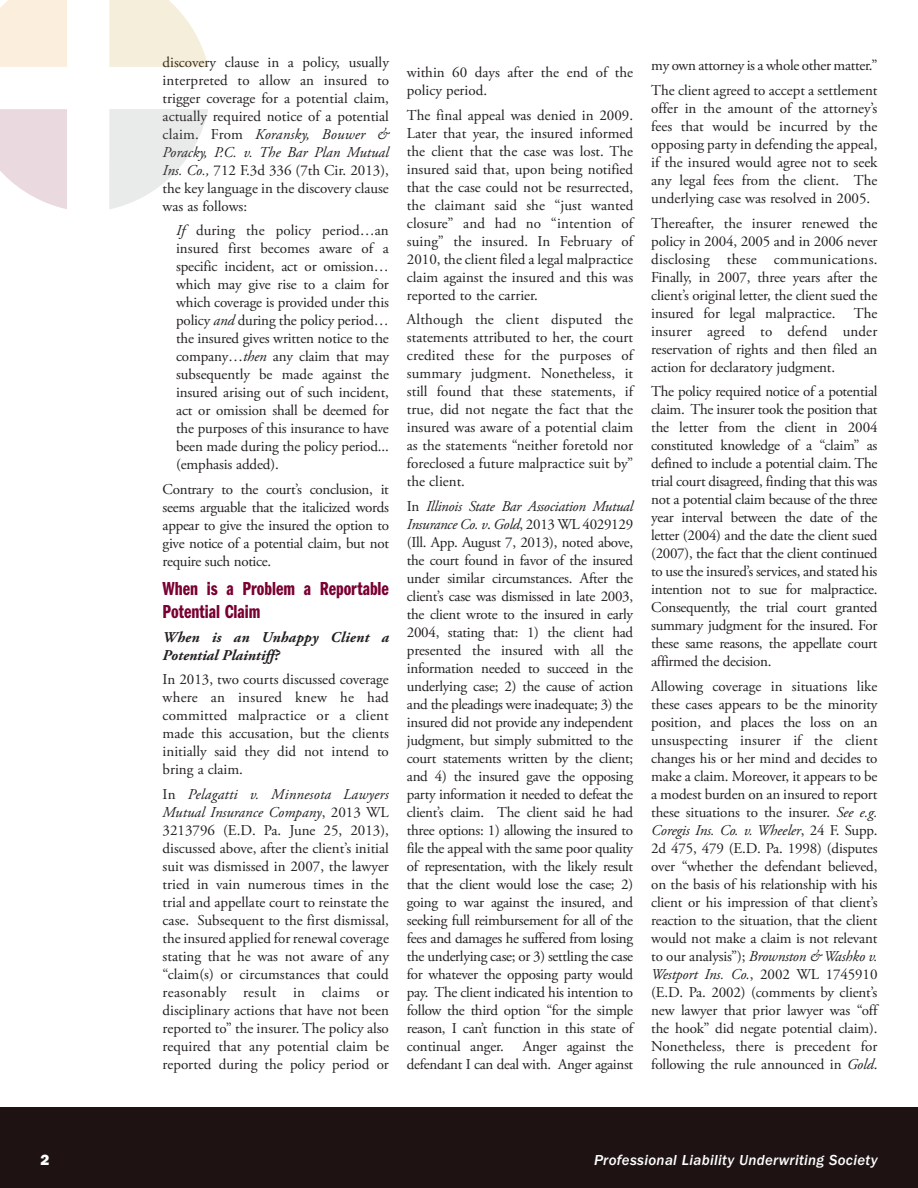
<style>
.page{position:relative;width:918px;height:1188px;background:#fff}
.page>*{position:absolute;margin:0;border:0;box-sizing:border-box;transform-origin:0 0}
.Block_Text_1{font:19.5px/22.5px "ITC Franklin Gothic Std Dm Cp";color:#790032}
.Block_Text_1-2{font:15px/18px "Adobe Garamond Pro";color:#231f20;text-align:justify}
.Body_Text_First_Inde{font:15px/18px "Adobe Garamond Pro";letter-spacing:-.01em;color:#231f20;text-align:justify}
.Title_Bold{font:15px/18px "Adobe Garamond Pro";color:#231f20;text-align:justify}
.Block_Text_1-3{font:15px/18px "Adobe Garamond Pro";letter-spacing:-.02em;color:#231f20;text-align:right}
.Block_Text_1-4{font:italic 700 15px/18px "Adobe Garamond Pro";color:#231f20}
.t1{font:15px "ITC Franklin Gothic Std Med It";letter-spacing:.02em;color:#fff}
.t2{font:15px "ITC Franklin Gothic Std Hvy";color:#fff}
.s1{font-style:italic}
</style>
<div class="page">
<div style="left:0;top:1107px;width:918px;height:81px;background:#1e1312"></div>
<svg style="left:109px;top:109px;width:99px;height:100px"></svg>
<svg style="left:109px;top:0;width:99px;height:67px;background:#f6f0df"></svg>
<div style="left:0;top:0;width:67px;height:67px;background:#fbeedc"></div>
<svg style="left:0;top:109px;width:67px;height:100px;background:#eddee4"></svg>
<p class="Title_Bold" style="left:163px;top:53px;width:228px">discovery clause in a policy, usually interpreted to allow an insured to trigger coverage for a potential claim, actually required notice of a potential claim. From <span class="s1">Koransky, Bouwer &amp; Poracky, P.C. v. The Bar Plan Mutual Ins. Co.,</span> 712 F.3d 336 (7th Cir. 2013), the key language in the discovery clause was as follows:</p>
<p class="Block_Text_1-2" style="left:176px;top:222px;width:214px"><span class="s1">If</span> during the policy period…an insured first becomes aware of a specific incident, act or omission… which may give rise to a claim for which coverage is provided under this policy <span class="s1">and</span> during the policy period… the insured gives written notice to the company…<span class="s1">then</span> any claim that may subsequently be made against the insured arising out of such incident, act or omission shall be deemed for the purposes of this insurance to have been made during the policy period... (emphasis added).</p>
<p class="Block_Text_1-2" style="left:163px;top:481px;width:228px">Contrary to the court’s conclusion, it seems arguable that the italicized words appear to give the insured the option to give notice of a potential claim, but not require such notice.</p>
<p class="Block_Text_1" style="left:163px;top:578px;width:228px">When is a Problem a Reportable<br>Potential Claim</p>
<p class="Block_Text_1-4" style="left:163px;top:628px;width:228px">When is an Unhappy Client a<br>Potential Plaintiff?</p>
<p class="Block_Text_1-2" style="left:163px;top:671px;width:228px">In 2013, two courts discussed coverage where an insured knew he had committed malpractice or a client made this accusation, but the clients initially said they did not intend to bring a claim.</p>
<p class="Block_Text_1-2" style="left:163px;top:786px;width:228px">In <span class="s1">Pelagatti v. Minnesota Lawyers Mutual Insurance Company</span>, 2013 WL 3213796 (E.D. Pa. June 25, 2013), discussed above, after the client’s initial suit was dismissed in 2007, the lawyer tried in vain numerous times in the trial and appellate court to reinstate the case. Subsequent to the first dismissal, the insured applied for renewal coverage stating that he was not aware of any “claim(s) or circumstances that could reasonably result in claims or disciplinary actions that have not been reported to” the insurer. The policy also required that any potential claim be reported during the policy period or</p>
<p class="Block_Text_1-2" style="left:407px;top:64px;width:228px">within 60 days after the end of the policy period.</p>
<p class="Block_Text_1-2" style="left:407px;top:106px;width:228px">The final appeal was denied in 2009.<br>Later that year, the insured informed the client that the case was lost. The insured said that, upon being notified that the case could not be resurrected, the claimant said she “just wanted closure” and had no “intention of suing” the insured. In February of 2010, the client filed a legal malpractice claim against the insured and this was reported to the carrier.</p>
<p class="Block_Text_1-2" style="left:407px;top:311px;width:228px">Although the client disputed the statements attributed to her, the court credited these for the purposes of summary judgment. Nonetheless, it still found that these statements, if true, did not negate the fact that the insured was aware of a potential claim as the statements “neither foretold nor foreclosed a future malpractice suit by” the client.</p>
<p class="Block_Text_1-2" style="left:407px;top:498px;width:228px">In <span class="s1">Illinois State Bar Association Mutual Insurance Co. v</span>. <span class="s1">Gold</span>, 2013 WL 4029129 (Ill. App. August 7, 2013), noted above, the court found in favor of the insured under similar circumstances. After the client’s case was dismissed in late 2003, the client wrote to the insured in early 2004, stating that: 1) the client had presented the insured with all the information needed to succeed in the underlying case; 2) the cause of action and the pleadings were inadequate; 3) the insured did not provide any independent judgment, but simply submitted to the court statements written by the client; and 4) the insured gave the opposing party information it needed to defeat the client’s claim. The client said he had three options: 1) allowing the insured to file the appeal with the same poor quality of representation, with the likely result that the client would lose the case; 2) going to war against the insured, and seeking full reimbursement for all of the fees and damages he suffered from losing the underlying case; or 3) settling the case for whatever the opposing party would pay. The client indicated his intention to follow the third option “for the simple reason, I can’t function in this state of continual anger.</p>
<p class="Block_Text_1-3" style="left:407px;top:1038px;width:228px">Anger against the<br>defendant I can deal with. Anger against</p>
<p class="Block_Text_1-3" style="left:651px;top:57px;width:228px">my own attorney is a whole other matter.”</p>
<p class="Block_Text_1-2" style="left:651px;top:82px;width:228px">The client agreed to accept a settlement offer in the amount of the attorney’s fees that would be incurred by the opposing party in defending the appeal, if the insured would agree not to seek any legal fees from the client. The underlying case was resolved in 2005.</p>
<p class="Body_Text_First_Inde" style="left:651px;top:214px;width:228px">Thereafter, the insurer renewed the policy in 2004, 2005 and in 2006 never disclosing these communications.<br>Finally, in 2007, three years after the client’s original letter, the client sued the insured for legal malpractice. The insurer agreed to defend under reservation of rights and then filed an action for declaratory judgment.</p>
<p class="Body_Text_First_Inde" style="left:651px;top:383px;width:228px">The policy required notice of a potential claim. The insurer took the position that the letter from the client in 2004 constituted knowledge of a “claim” as defined to include a potential claim. The trial court disagreed, finding that this was not a potential claim because of the three year interval between the date of the letter (2004) and the date the client sued (2007), the fact that the client continued to use the insured’s services, and stated his intention not to sue for malpractice.<br>Consequently, the trial court granted summary judgment for the insured. For these same reasons, the appellate court affirmed the decision.</p>
<p class="Body_Text_First_Inde" style="left:651px;top:678px;width:228px">Allowing coverage in situations like these cases appears to be the minority position, and places the loss on an unsuspecting insurer if the client changes his or her mind and decides to make a claim. Moreover, it appears to be a modest burden on an insured to report these situations to the insurer. <span class="s1">See e.g.<br>Coregis Ins. Co. v. Wheeler</span>, 24 F. Supp.<br>2d 475, 479 (E.D. Pa. 1998) (disputes over “whether the defendant believed, on the basis of his relationship with his client or his impression of that client’s reaction to the situation, that the client would not make a claim is not relevant to our analysis”); <span class="s1">Brownston &amp; Washko v.<br>Westport Ins. Co.</span>, 2002 WL 1745910 (E.D. Pa. 2002) (comments by client’s new lawyer that prior lawyer was “off the hook” did negate potential claim).<br>Nonetheless, there is precedent for following the rule announced in <span class="s1">Gold</span>.</p>
<p class="t2" style="left:40px;top:1151px;width:10px">2</p>
<p class="t1" style="left:594px;top:1152px;width:285px">Professional Liability Underwriting Society</p>
</div>
